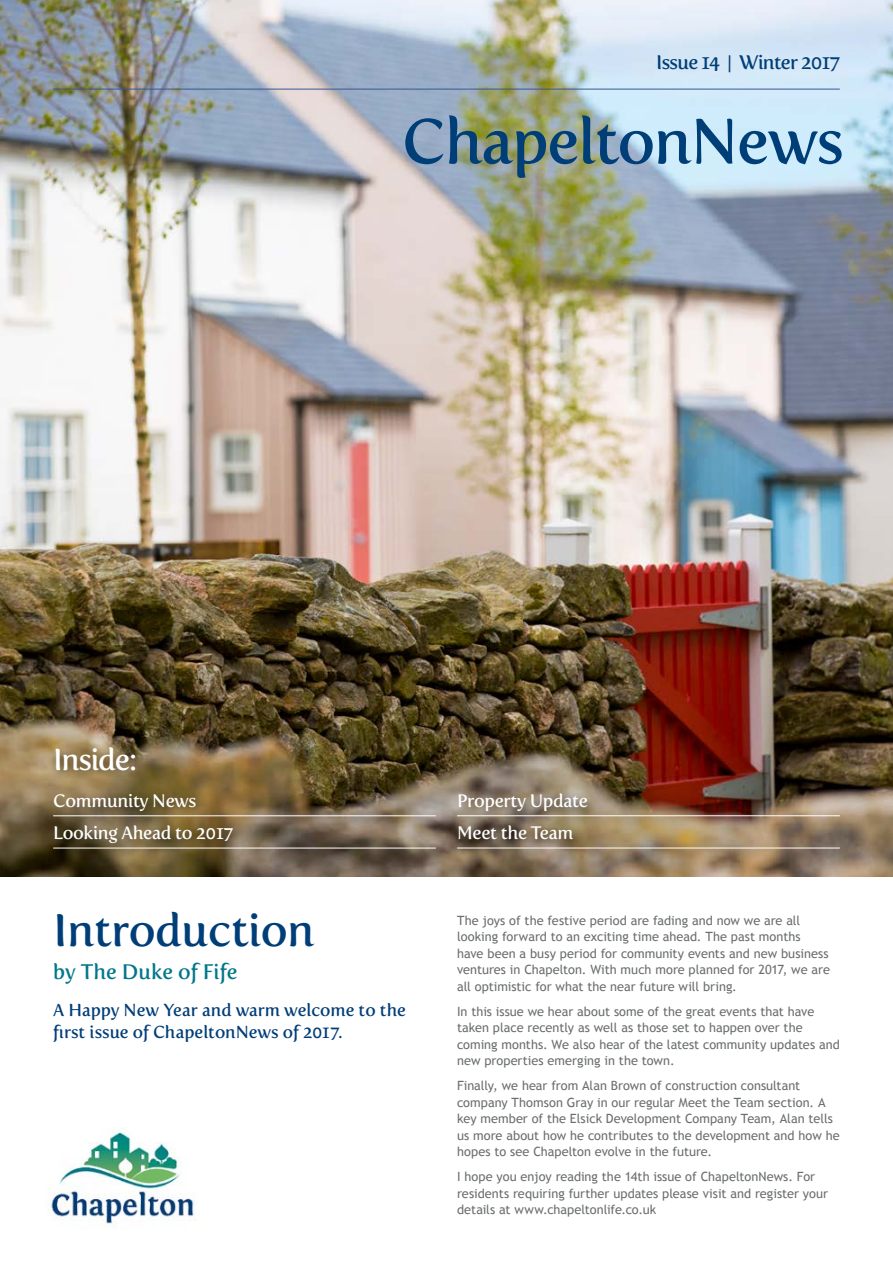
<style>
.page{position:relative;width:893px;height:1263px;background:#fff}
.page>*{position:absolute;margin:0;border:0;box-sizing:border-box;transform-origin:0 0}
.t1{font:63px "Fertigo Pro";letter-spacing:-.025em;color:#003e78}
.t2{font:45px "Fertigo Pro";letter-spacing:-.01em;color:#003e78}
.t3{font:30px "Fertigo Pro";letter-spacing:-.04em;color:#fff}
.t4{font:21px "Fertigo Pro";color:#00778a}
.t5{font:19.5px "Fertigo Pro";letter-spacing:-.04em;color:#003e78}
.t6{font:18px/32.2px "Fertigo Pro";letter-spacing:-.02em;color:#fff}
.t7{font:17.25px/22.5px "Fertigo Pro";letter-spacing:-.005em;color:#003e78}
.t8{font:12.75px/16.5px "Trebuchet MS";color:#6b6e6e}
</style>
<div class="page">
<img style="left:47px;top:1128px;width:148px;height:98px">
<img style="left:0;top:0;width:893px;height:877px">
<hr style="left:53px;top:89px;width:787px;height:1px;background:#37598f">
<div style="left:452px;top:789px;width:398px;height:72px;background:#000;opacity:.5"></div>
<hr style="left:457px;top:815px;width:383px;height:1px;background:#fff">
<hr style="left:457px;top:848px;width:383px;height:1px;background:#fff">
<div style="left:48px;top:742px;width:398px;height:119px;background:#000;opacity:.5"></div>
<hr style="left:53px;top:815px;width:383px;height:1px;background:#fff">
<hr style="left:53px;top:848px;width:383px;height:1px;background:#fff">
<h3 class="t5" style="left:656px;top:51px;width:185px">Issue 14 | Winter 2017</h3>
<h1 class="t1" style="left:402px;top:105px;width:444px">ChapeltonNews</h1>
<h3 class="t3" style="left:53px;top:742px;width:86px">Inside:</h3>
<h3 class="t6" style="left:53px;top:785px;width:182px">Community News<br>Looking Ahead to 2017</h3>
<h3 class="t6" style="left:457px;top:784px;width:132px">Property Update<br>Meet the Team</h3>
<h2 class="t2" style="left:53px;top:904px;width:263px">Introduction</h2>
<h3 class="t4" style="left:53px;top:960px;width:186px">by The Duke of Fife</h3>
<h3 class="t7" style="left:53px;top:999px;width:354px">A Happy New Year and warm welcome to the first issue of ChapeltonNews of 2017.</h3>
<p class="t8" style="left:457px;top:912px;width:374px">The joys of the festive period are fading and now we are all looking forward to an exciting time ahead. The past months have been a busy period for community events and new business ventures in Chapelton. With much more planned for 2017, we are all optimistic for what the near future will bring.</p>
<p class="t8" style="left:457px;top:1003px;width:384px">In this issue we hear about some of the great events that have taken place recently as well as those set to happen over the coming months. We also hear of the latest community updates and new properties emerging in the town.</p>
<p class="t8" style="left:457px;top:1077px;width:384px">Finally, we hear from Alan Brown of construction consultant company Thomson Gray in our regular Meet the Team section. A key member of the Elsick Development Company Team, Alan tells us more about how he contributes to the development and how he hopes to see Chapelton evolve in the future.</p>
<p class="t8" style="left:457px;top:1168px;width:372px">I hope you enjoy reading the 14th issue of ChapeltonNews. For residents requiring further updates please visit and register your details at www.chapeltonlife.co.uk</p>
</div>
